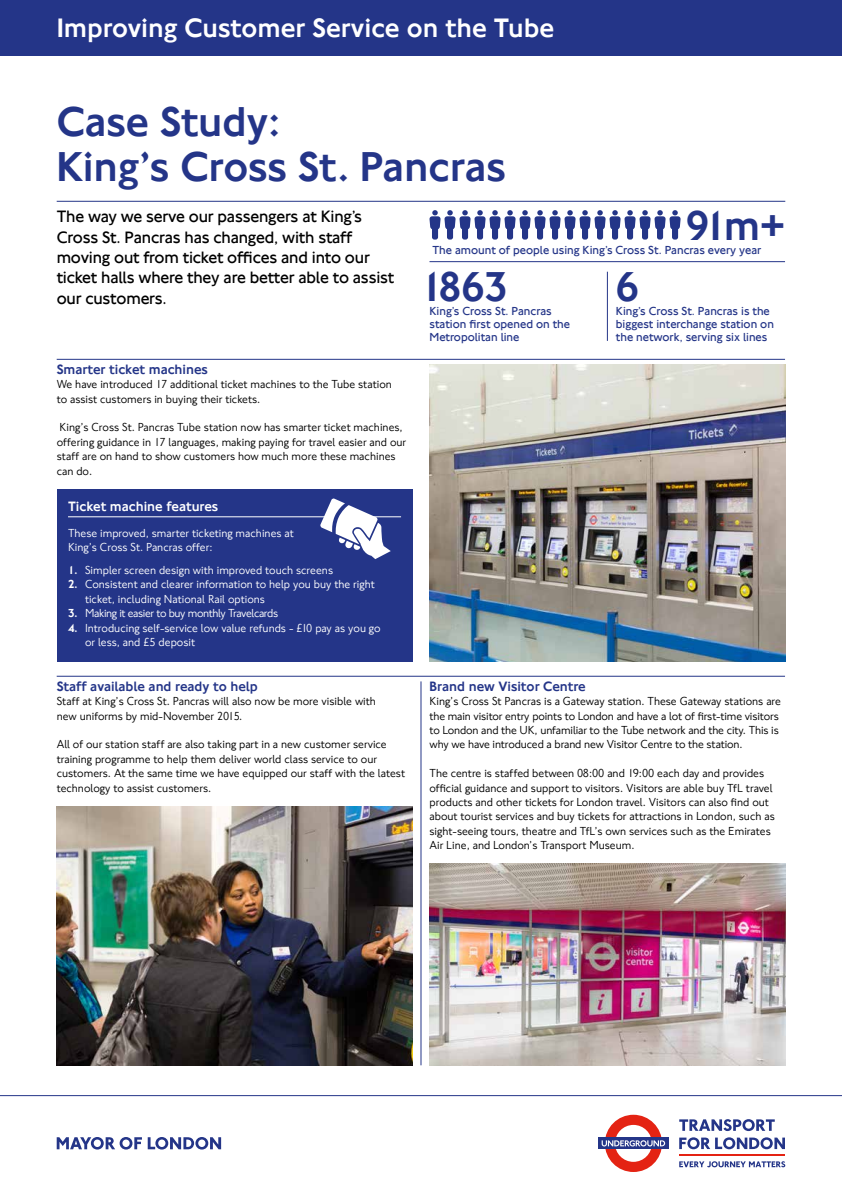
<style>
.page{position:relative;width:842px;height:1191px;background:#fff}
.page>*{position:absolute;margin:0;border:0;box-sizing:border-box;transform-origin:0 0}
.t1{font:500 43px/45px "NJ Font";color:#243588}
.t2{font:500 27.5px "NJ Font";color:#fff}
.t3{font:300 17px/20.4px "NJ Font";letter-spacing:-.01em;color:#000}
.t4{font:500 14px "NJ Font";color:#243588}
.t5{font:500 14px "NJ Font";color:#fff}
.t6{font:12px/14.4px "NJ Font";color:#000}
.t7{font:12px/14.4px "NJ Font";color:#fff}
.t8{font:300 12px/13px "NJ Font";color:#243588}
.t9{font:12px "NJ Font";letter-spacing:-.03em;color:#fff}
.s1{font-weight:500}
</style>
<div class="page">
<svg style="left:57px;top:1137px;width:85px;height:12px"></svg>
<svg style="left:148px;top:1137px;width:73px;height:12px"></svg>
<hr style="left:679px;top:1154px;width:106px;height:2px;background:#e42313">
<div style="left:598px;top:1137px;width:71px;height:12px;background:#243588"></div>
<svg style="left:602px;top:1114px;width:63px;height:58px"></svg>
<svg style="left:679px;top:1161px;width:106px;height:6px"></svg>
<svg style="left:679px;top:1119px;width:96px;height:12px"></svg>
<svg style="left:679px;top:1137px;width:106px;height:12px"></svg>
<hr style="left:0;top:1095px;width:842px;height:1px;background:#243588">
<div style="left:0;top:0;width:842px;height:55px;background:#243588"></div>
<img style="left:429px;top:863px;width:356px;height:202px">
<img style="left:57px;top:806px;width:355px;height:259px">
<hr style="left:57px;top:201px;width:728px;height:1px;background:#243588">
<div style="left:57px;top:489px;width:355px;height:173px;background:#243588"></div>
<hr style="left:68px;top:516px;width:333px;height:1px;background:#fff">
<img style="left:429px;top:364px;width:356px;height:298px">
<hr style="left:57px;top:359px;width:728px;height:1px;background:#243588">
<hr style="left:429px;top:261px;width:356px;height:1px;background:#243588">
<hr style="left:607px;top:272px;width:1px;height:69px;background:#243588">
<hr style="left:57px;top:676px;width:728px;height:1px;background:#243588">
<hr style="left:421px;top:681px;width:1px;height:384px;background:#243588">
<svg style="left:429px;top:210px;width:252px;height:29px"></svg>
<svg style="left:320px;top:498px;width:71px;height:61px"></svg>
<h2 class="t2" style="left:57px;top:11px;width:499px">Improving Customer Service on the Tube</h2>
<h1 class="t1" style="left:57px;top:101px;width:451px">Case Study:<br>King’s Cross St. Pancras</h1>
<h3 class="t3" style="left:57px;top:207px;width:339px">The way we serve our passengers at King’s Cross St. Pancras has changed, with staff moving out from ticket offices and into our ticket halls where they are better able to assist our customers.</h3>
<p class="t4" style="left:57px;top:361px;width:153px">Smarter ticket machines</p>
<p class="t6" style="left:57px;top:377px;width:337px">We have introduced 17 additional ticket machines to the Tube station to assist customers in buying their tickets.</p>
<p class="t6" style="left:57px;top:420px;width:351px">King’s Cross St. Pancras Tube station now has smarter ticket machines, offering guidance in 17 languages, making paying for travel easier and our staff are on hand to show customers how much more these machines can do.</p>
<p class="t5" style="left:68px;top:498px;width:152px">Ticket machine features</p>
<p class="t7" style="left:68px;top:526px;width:227px">These improved, smarter ticketing machines at<br>King’s Cross St. Pancras offer:</p>
<p class="t7" style="left:68px;top:563px;width:267px"><span class="s1">1.</span> Simpler screen design with improved touch screens</p>
<p class="t7" style="left:85px;top:577px;width:291px;text-indent:-17px"><span class="s1">2.</span> Consistent and clearer information to help you buy the right ticket, including National Rail options</p>
<p class="t9" style="left:68px;top:606px;width:212px"><span class="s1">3.</span> Making it easier to buy monthly Travelcards</p>
<p class="t7" style="left:85px;top:621px;width:297px;text-indent:-17px"><span class="s1">4.</span> Introducing self-service low value refunds - £10 pay as you go or less, and £5 deposit</p>
<p class="t4" style="left:57px;top:677px;width:203px">Staff available and ready to help</p>
<p class="t6" style="left:57px;top:694px;width:321px">Staff at King’s Cross St. Pancras will also now be more visible with new uniforms by mid-November 2015.</p>
<p class="t6" style="left:57px;top:737px;width:350px">All of our station staff are also taking part in a new customer service training programme to help them deliver world class service to our customers. At the same time we have equipped our staff with the latest technology to assist customers.</p>
<h1 class="t1" style="left:686px;top:204px;width:100px">91m+</h1>
<p class="t8" style="left:432px;top:243px;width:330px">The amount of people using King’s Cross St. Pancras every year</p>
<h1 class="t1" style="left:421px;top:266px;width:89px">1863</h1>
<h1 class="t1" style="left:616px;top:266px;width:25px">6</h1>
<p class="t8" style="left:429px;top:305px;width:142px">King’s Cross St. Pancras station first opened on the<br>Metropolitan line</p>
<p class="t8" style="left:616px;top:305px;width:160px">King’s Cross St. Pancras is the biggest interchange station on the network, serving six lines</p>
<p class="t4" style="left:429px;top:677px;width:158px">Brand new Visitor Centre</p>
<p class="t6" style="left:429px;top:694px;width:353px">King’s Cross St Pancras is a Gateway station. These Gateway stations are the main visitor entry points to London and have a lot of first-time visitors to London and the UK, unfamiliar to the Tube network and the city. This is why we have introduced a brand new Visitor Centre to the station.</p>
<p class="t6" style="left:429px;top:766px;width:347px">The centre is staffed between 08:00 and 19:00 each day and provides official guidance and support to visitors. Visitors are able buy TfL travel products and other tickets for London travel. Visitors can also find out about tourist services and buy tickets for attractions in London, such as sight-seeing tours, theatre and TfL’s own services such as the Emirates Air Line, and London’s Transport Museum.</p>
</div>
